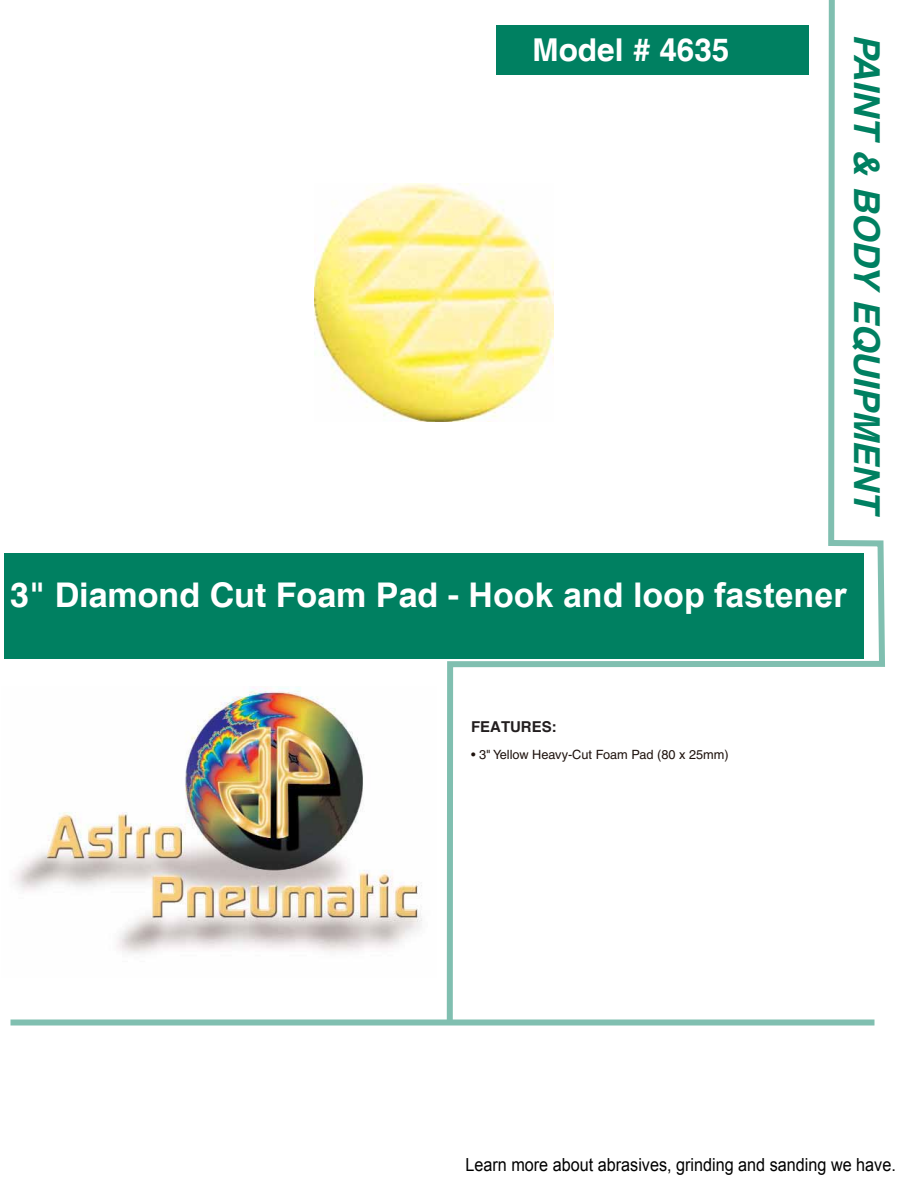
<style>
.page{position:relative;width:918px;height:1188px;background:#fff}
.page>*{position:absolute;margin:0;border:0;box-sizing:border-box;transform-origin:0 0}
.t1{font:italic 700 35.7px "Helvetica";color:#008061}
.t2{font:700 34.05px "Helvetica";color:#fff}
.t3{font:700 31.5px "Helvetica";color:#fff}
.t4{font:18px "Arial";color:#000;scale:.9 1}
.t5{font:700 15px "Helvetica";color:#221e1f}
.t6{font:12.75px "Helvetica";color:#1e120d}
.s1{font-family:"Arial"}
</style>
<div class="page">
<div style="left:4px;top:553px;width:860px;height:105px;background:#008061"></div>
<img style="left:14px;top:687px;width:408px;height:266px">
<svg style="left:444px;top:0;width:441px;height:1026px"></svg>
<div style="left:10px;top:1020px;width:864px;height:6px;background:#80bfb0"></div>
<div style="left:496px;top:25px;width:313px;height:49px;background:#008061"></div>
<img style="left:315px;top:183px;width:239px;height:239px">
<h3 class="t3" style="left:532px;top:31px;width:199px">Model 4635</h3>
<h3 class="t3" style="left:633px;top:31px;width:19px">#</h3>
<h1 class="t1" style="left:889px;top:34px;width:490px;rotate:90deg">PAINT &amp; BODY EQUIPMENT</h1>
<h2 class="t2" style="left:10px;top:574px;width:838px">3" Diamond Cut Foam Pad - <span class="s1">Hook and loop fastener</span></h2>
<p class="t5" style="left:471px;top:717px;width:87px">FEATURES:</p>
<p class="t6" style="left:471px;top:747px;width:259px">• 3" Yellow Heavy-Cut Foam Pad (80 x 25mm)</p>
<p class="t4" style="left:465px;top:1153px;width:480px">Learn more about abrasives, grinding and sanding we have.</p>
</div>
